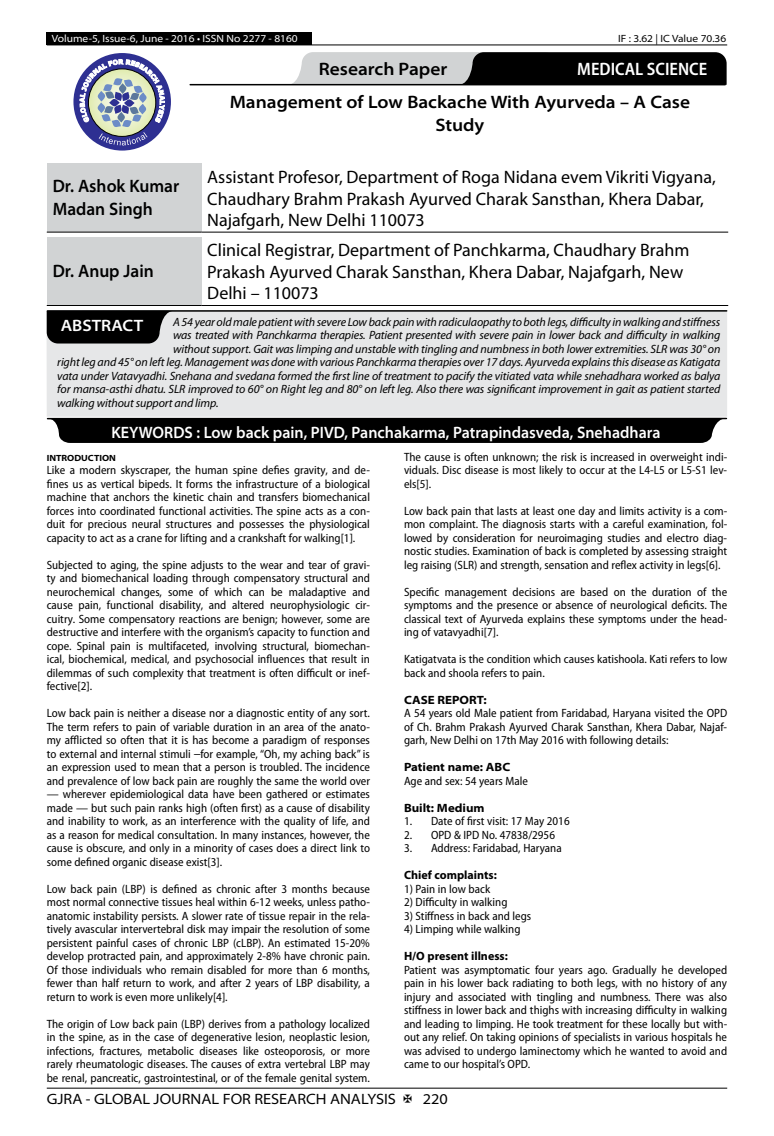
<style>
.page{position:relative;width:774px;height:1136px;background:#fff}
.page>*{position:absolute;margin:0;border:0;box-sizing:border-box;transform-origin:0 0}
.t1{font:18px/21.6px "Myriad Pro";color:#000}
.t2{font:600 semi-expanded 18px/23.4px "Myriad Pro";color:#000;text-align:center}
.t3{font:600 semi-expanded 18px/23.4px "Myriad Pro";color:#000;scale:.9 1}
.t4{font:600 semi-condensed 18px "Myriad Pro";color:#fff}
.t5{font:600 semi-expanded 16.5px "Myriad Pro";color:#fff;scale:.9 1}
.t6{font:600 semi-expanded 16.5px "Myriad Pro";color:#fff}
.t7{font:semi-expanded 15px "Myriad Pro";color:#000}
.t8{font:semi-condensed 12px/13.5px "Myriad Pro";color:#000;text-align:justify}
.t9{font:italic 12px "Myriad Pro";letter-spacing:-.01em;color:#000}
.t10{font:700 semi-expanded 12px "Myriad Pro";color:#000}
.t11{font:700 12px "Myriad Pro";color:#000}
.t12{font:semi-expanded 10.5px "Myriad Pro";color:#fff}
.t13{font:semi-expanded 10.5px "Myriad Pro";color:#000}
.t14{font:700 semi-expanded 9px "Myriad Pro";color:#000}
.s1{font-family:"Cambria Math";font-stretch:normal}
</style>
<div class="page">
<hr style="left:47px;top:1087px;width:680px;height:1px;background:#000">
<div style="left:47px;top:32px;width:265px;height:13px;background:#000"></div>
<hr style="left:47px;top:45px;width:680px;height:1px;background:#000">
<svg style="left:288px;top:52px;width:439px;height:33px;background:#5a5a5b"></svg>
<hr style="left:190px;top:84px;width:535px;height:1px;background:#000">
<div style="left:73px;top:53px;width:98px;height:97px;background:#2e3092;border-radius:50%"></div>
<svg style="left:80px;top:59px;width:85px;height:86px"></svg>
<div style="left:47px;top:163px;width:154px;height:69px;background:#d1d3d4"></div>
<hr style="left:47px;top:232px;width:154px;height:1px;background:#000">
<hr style="left:201px;top:232px;width:527px;height:1px;background:#000">
<div style="left:47px;top:237px;width:154px;height:68px;background:#d1d3d4"></div>
<hr style="left:47px;top:305px;width:154px;height:1px;background:#000">
<hr style="left:201px;top:305px;width:527px;height:1px;background:#000">
<div style="left:47px;top:310px;width:680px;height:106px;background:#e6e7e8"></div>
<hr style="left:47px;top:310px;width:680px;height:2px;background:#000">
<svg style="left:47px;top:311px;width:126px;height:32px;background:#161616"></svg>
<hr style="left:48px;top:417px;width:678px;height:2px;background:#000">
<svg style="left:47px;top:418px;width:679px;height:25px;background:#090909"></svg>
<p class="t12" style="left:52px;top:32px;width:247px">Volume-5, Issue-6, June - 2016 • ISSN No 2277 - 8160</p>
<p class="t13" style="left:618px;top:32px;width:110px">IF : 3.62 | IC Value 70.36</p>
<h1 class="t2" style="left:319px;top:58px;width:130px">Research Paper</h1>
<h1 class="t4" style="left:577px;top:59px;width:131px">MEDICAL SCIENCE</h1>
<h1 class="t2" style="left:230px;top:91px;width:462px">Management of Low Backache With Ayurveda – A Case<br>Study</h1>
<h1 class="t3" style="left:53px;top:174px;width:142px">Dr. Ashok Kumar<br>Madan Singh</h1>
<h1 class="t1" style="left:207px;top:166px;width:510px">Assistant Profesor, Department of Roga Nidana evem Vikriti Vigyana,<br>Chaudhary Brahm Prakash Ayurved Charak Sansthan, Khera Dabar,<br>Najafgarh, New Delhi 110073</h1>
<h1 class="t3" style="left:53px;top:259px;width:114px">Dr. Anup Jain</h1>
<h1 class="t1" style="left:207px;top:240px;width:483px">Clinical Registrar, Department of Panchkarma, Chaudhary Brahm<br>Prakash Ayurved Charak Sansthan, Khera Dabar, Najafgarh, New<br>Delhi – 110073</h1>
<p class="t9" style="left:173px;top:315px;width:549px">A 54 year old male patient with severe Low back pain with radiculaopathy to both legs, difficulty in walking and stiffness</p>
<p class="t9" style="left:173px;top:328px;width:549px">was treated with Panchkarma therapies. Patient presented with severe pain in lower back and difficulty in walking</p>
<p class="t9" style="left:173px;top:342px;width:549px">without support. Gait was limping and unstable with tingling and numbness in both lower extremities. SLR was 30° on</p>
<p class="t9" style="left:57px;top:355px;width:664px">right leg and 45° on left leg. Management was done with various Panchkarma therapies over 17 days. Ayurveda explains this disease as Katigata</p>
<p class="t9" style="left:57px;top:369px;width:664px">vata under Vatavyadhi. Snehana and svedana formed the first line of treatment to pacify the vitiated vata while snehadhara worked as balya</p>
<p class="t9" style="left:57px;top:382px;width:664px">for mansa-asthi dhatu. SLR improved to 60° on Right leg and 80° on left leg. Also there was significant improvement in gait as patient started</p>
<p class="t9" style="left:57px;top:396px;width:163px">walking without support and limp.</p>
<h2 class="t6" style="left:61px;top:316px;width:84px">ABSTRACT</h2>
<h2 class="t5" style="left:111px;top:423px;width:611px">KEYWORDS : Low back pain, PIVD, Panchakarma, Patrapindasveda, Snehadhara</h2>
<p class="t14" style="left:47px;top:452px;width:71px">INTRODUCTION</p>
<p class="t8" style="left:47px;top:463px;width:325px">Like a modern skyscraper, the human spine defies gravity, and de&shy;fines us as vertical bipeds. It forms the infrastructure of a biological machine that anchors the kinetic chain and transfers biomechanical forces into coordinated functional activities. The spine acts as a con&shy;duit for precious neural structures and possesses the physiological capacity to act as a crane for lifting and a crankshaft for walking[1].</p>
<p class="t8" style="left:47px;top:558px;width:325px">Subjected to aging, the spine adjusts to the wear and tear of gravi&shy;ty and biomechanical loading through compensatory structural and neurochemical changes, some of which can be maladaptive and cause pain, functional disability, and altered neurophysiologic cir&shy;cuitry. Some compensatory reactions are benign; however, some are destructive and interfere with the organism’s capacity to function and cope. Spinal pain is multifaceted, involving structural, biomechan&shy;ical, biochemical, medical, and psychosocial influences that result in dilemmas of such complexity that treatment is often difficult or inef&shy;fective[2].</p>
<p class="t8" style="left:47px;top:706px;width:325px">Low back pain is neither a disease nor a diagnostic entity of any sort.<br>The term refers to pain of variable duration in an area of the anato&shy;my afflicted so often that it is has become a paradigm of responses to external and internal stimuli <span class="s1">⎯</span>for example, “Oh, my aching back” is an expression used to mean that a person is troubled. The incidence and prevalence of low back pain are roughly the same the world over</p>
<p class="t8" style="left:47px;top:787px;width:325px">— wherever epidemiological data have been gathered or estimates made — but such pain ranks high (often first) as a cause of disability and inability to work, as an interference with the quality of life, and as a reason for medical consultation. In many instances, however, the cause is obscure, and only in a minority of cases does a direct link to some defined organic disease exist[3].</p>
<p class="t8" style="left:47px;top:882px;width:325px">Low back pain (LBP) is defined as chronic after 3 months because most normal connective tissues heal within 6-12 weeks, unless patho&shy;anatomic instability persists. A slower rate of tissue repair in the rela&shy;tively avascular intervertebral disk may impair the resolution of some persistent painful cases of chronic LBP (cLBP). An estimated 15-20% develop protracted pain, and approximately 2-8% have chronic pain.<br>Of those individuals who remain disabled for more than 6 months, fewer than half return to work, and after 2 years of LBP disability, a return to work is even more unlikely[4].</p>
<p class="t8" style="left:47px;top:1017px;width:325px">The origin of Low back pain (LBP) derives from a pathology localized in the spine, as in the case of degenerative lesion, neoplastic lesion, infections, fractures, metabolic diseases like osteoporosis, or more rarely rheumatologic diseases. The causes of extra vertebral LBP may be renal, pancreatic, gastrointestinal, or of the female genital system.</p>
<p class="t8" style="left:404px;top:450px;width:325px">The cause is often unknown; the risk is increased in overweight indi&shy;viduals. Disc disease is most likely to occur at the L4-L5 or L5-S1 lev&shy;els[5].</p>
<p class="t8" style="left:404px;top:504px;width:325px">Low back pain that lasts at least one day and limits activity is a com&shy;mon complaint. The diagnosis starts with a careful examination, fol&shy;lowed by consideration for neuroimaging studies and electro diag&shy;nostic studies. Examination of back is completed by assessing straight leg raising (SLR) and strength, sensation and reflex activity in legs[6].</p>
<p class="t8" style="left:404px;top:585px;width:325px">Specific management decisions are based on the duration of the symptoms and the presence or absence of neurological deficits. The classical text of Ayurveda explains these symptoms under the head&shy;ing of vatavyadhi[7].</p>
<p class="t8" style="left:404px;top:652px;width:325px">Katigatvata is the condition which causes katishoola. Kati refers to low back and shoola refers to pain.</p>
<p class="t10" style="left:404px;top:692px;width:84px">CASE REPORT:</p>
<p class="t8" style="left:404px;top:706px;width:325px">A 54 years old Male patient from Faridabad, Haryana visited the OPD of Ch. Brahm Prakash Ayurved Charak Sansthan, Khera Dabar, Najaf&shy;garh, New Delhi on 17th May 2016 with following details:</p>
<p class="t10" style="left:404px;top:760px;width:108px">Patient name: ABC</p>
<p class="t8" style="left:404px;top:774px;width:126px">Age and sex: 54 years Male</p>
<p class="t10" style="left:404px;top:800px;width:82px">Built: Medium</p>
<p class="t8" style="left:404px;top:814px;width:167px">1. Date of first visit: 17 May 2016</p>
<p class="t8" style="left:404px;top:828px;width:153px">2. OPD &amp; IPD No. 47838/2956</p>
<p class="t8" style="left:404px;top:841px;width:159px">3. Address: Faridabad, Haryana</p>
<p class="t11" style="left:404px;top:868px;width:94px">Chief complaints:</p>
<p class="t8" style="left:404px;top:882px;width:88px">1) Pain in low back</p>
<p class="t8" style="left:404px;top:895px;width:105px">2) Difficulty in walking</p>
<p class="t8" style="left:404px;top:909px;width:129px">3) Stiffness in back and legs</p>
<p class="t8" style="left:404px;top:922px;width:118px">4) Limping while walking</p>
<p class="t11" style="left:404px;top:949px;width:105px">H/O present illness:</p>
<p class="t8" style="left:404px;top:963px;width:325px">Patient was asymptomatic four years ago. Gradually he developed pain in his lower back radiating to both legs, with no history of any injury and associated with tingling and numbness. There was also stiffness in lower back and thighs with increasing difficulty in walking and leading to limping. He took treatment for these locally but with&shy;out any relief. On taking opinions of specialists in various hospitals he was advised to undergo laminectomy which he wanted to avoid and came to our hospital’s OPD.</p>
<p class="t7" style="left:47px;top:1090px;width:351px">GJRA - GLOBAL JOURNAL FOR RESEARCH ANALYSIS</p>
<p class="t7" style="left:423px;top:1090px;width:27px">220</p>
</div>
